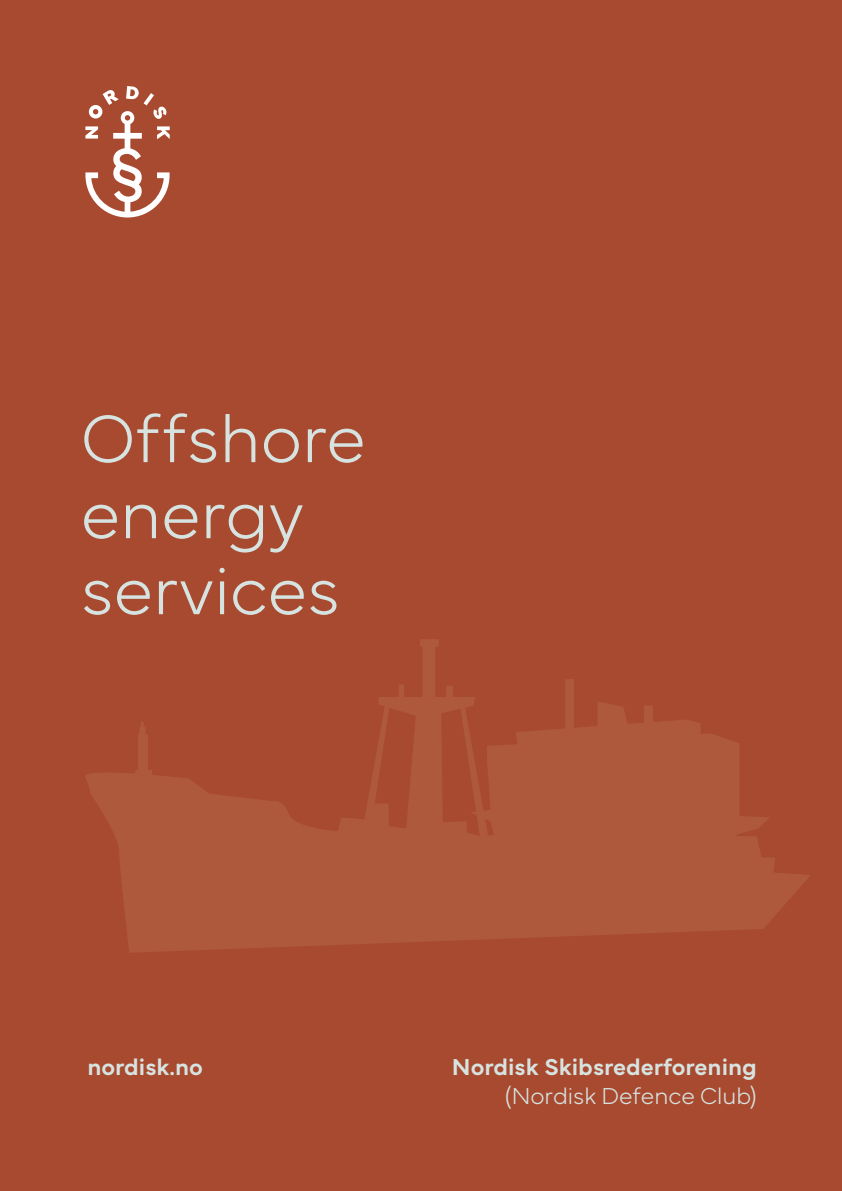
<style>
.page{position:relative;width:842px;height:1191px;background:#a84a2f}
.page>*{position:absolute;margin:0;border:0;box-sizing:border-box;transform-origin:0 0}
.t1{font:100 70px "Mundial";color:#d6e3e0}
.t2{font:600 24px "Mundial";color:#d6e3e0}
.t3{font:100 24px "Mundial";color:#d6e3e0}
</style>
<div class="page">
<svg style="left:85px;top:639px;width:725px;height:313px;fill:#af593c"></svg>
<svg style="left:85px;top:86px;width:85px;height:131px"></svg>
<p class="t1" style="left:81px;top:384px;width:287px">Offshore</p>
<p class="t1" style="left:81px;top:460px;width:225px">energy</p>
<p class="t1" style="left:81px;top:536px;width:261px">services</p>
<p class="t2" style="left:87px;top:1048px;width:117px">nordisk.no</p>
<p class="t2" style="left:452px;top:1048px;width:307px">Nordisk Skibsrederforening</p>
<p class="t3" style="left:505px;top:1077px;width:253px">(Nordisk Defence Club)</p>
</div>
